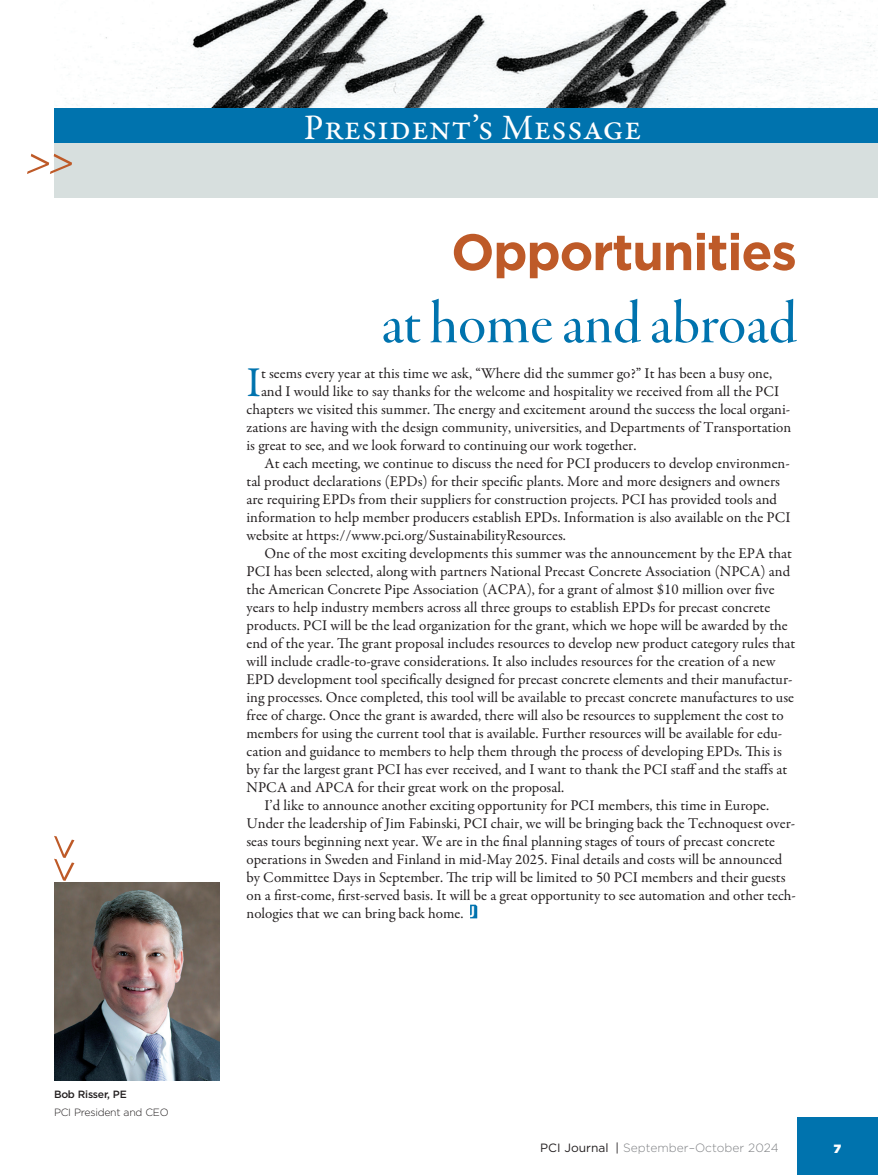
<style>
.page{position:relative;width:878px;height:1175px;background:#fff}
.page>*{position:absolute;margin:0;border:0;box-sizing:border-box;transform-origin:0 0}
.Blue_head{font:63px "Garamond Premr Pro Med Disp";color:#0073ae}
.Blue_head-2{font:700 51px "Gotham";letter-spacing:-.025em;color:#be5a28}
.Body_First_drop{font:42.75px "Garamond Premr Pro";color:#0073ae}
.t1{font:36px "Garamond Premr Pro";letter-spacing:.005em;color:#fff}
.Bug{font:700 condensed 16.05px "Myriad Pro";color:#fff}
.Body{font:15px/18px "Garamond Premr Pro";color:#231f20}
.Body_First_drop-2{font:15px "Garamond Premr Pro";color:#231f20}
.t2{font:300 12px "Gotham";color:#808285}
.t3{font:900 12px "Gotham";color:#fff}
.t4{font:300 10.5px "Gotham";letter-spacing:-.025em;color:#231f20}
.t5{font:500 10.5px "Gotham";letter-spacing:-.025em;color:#231f20}
.s1{font-weight:400;color:#231f20}
</style>
<div class="page">
<svg style="left:54px;top:836px;width:20px;height:45px"></svg>
<div style="left:796px;top:1117px;width:82px;height:57px;background:#0073ae"></div>
<img style="left:54px;top:882px;width:165px;height:198px">
<img style="left:64px;top:0;width:814px;height:108px">
<div style="left:54px;top:109px;width:824px;height:88px;background:#d7dfde"></div>
<svg style="left:27px;top:154px;width:45px;height:20px"></svg>
<div style="left:54px;top:108px;width:824px;height:34px;background:#0073ae"></div>
<svg style="left:470px;top:904px;width:7px;height:14px"></svg>
<p class="t5" style="left:54px;top:1087px;width:74px">Bob Risser, PE</p>
<p class="t4" style="left:54px;top:1106px;width:116px">PCI President and CEO</p>
<h3 class="t1" style="left:304px;top:106px;width:339px">President’s Message</h3>
<p class="Blue_head-2" style="left:451px;top:218px;width:347px">Opportunities</p>
<p class="Blue_head" style="left:382px;top:289px;width:416px">at home and abroad</p>
<p class="Body_First_drop" style="left:246px;top:357px;width:16px">I</p>
<p class="Body_First_drop-2" style="left:261px;top:364px;width:512px">t seems every year at this time we ask, “Where did the summer go?” It has been a busy one,</p>
<p class="Body_First_drop-2" style="left:261px;top:382px;width:519px">and I would like to say thanks for the welcome and hospitality we received from all the PCI</p>
<p class="Body_First_drop-2" style="left:246px;top:400px;width:545px">chapters we visited this summer. The energy and excitement around the success the local organi-</p>
<p class="Body_First_drop-2" style="left:246px;top:418px;width:546px">zations are having with the design community, universities, and Departments of Transportation</p>
<p class="Body_First_drop-2" style="left:246px;top:436px;width:391px">is great to see, and we look forward to continuing our work together.</p>
<p class="Body" style="left:246px;top:455px;width:545px;text-indent:18px">At each meeting, we continue to discuss the need for PCI producers to develop environmen&shy;tal product declarations (EPDs) for their specific plants. More and more designers and owners are requiring EPDs from their suppliers for construction projects. PCI has provided tools and information to help member producers establish EPDs. Information is also available on the PCI website at https://www.pci.org/SustainabilityResources.</p>
<p class="Body" style="left:246px;top:545px;width:550px;text-indent:18px">One of the most exciting developments this summer was the announcement by the EPA that PCI has been selected, along with partners National Precast Concrete Association (NPCA) and the American Concrete Pipe Association (ACPA), for a grant of almost $10 million over five years to help industry members across all three groups to establish EPDs for precast concrete products. PCI will be the lead organization for the grant, which we hope will be awarded by the end of the year. The grant proposal includes resources to develop new product category rules that will include cradle-to-grave considerations. It also includes resources for the creation of a new EPD development tool specifically designed for precast concrete elements and their manufactur&shy;ing processes. Once completed, this tool will be available to precast concrete manufactures to use free of charge. Once the grant is awarded, there will also be resources to supplement the cost to members for using the current tool that is available. Further resources will be available for edu&shy;cation and guidance to members to help them through the process of developing EPDs. This is by far the largest grant PCI has ever received, and I want to thank the PCI staff and the staffs at NPCA and APCA for their great work on the proposal.</p>
<p class="Body" style="left:246px;top:797px;width:551px;text-indent:18px">I’d like to announce another exciting opportunity for PCI members, this time in Europe.<br>Under the leadership of Jim Fabinski, PCI chair, we will be bringing back the Technoquest over&shy;seas tours beginning next year. We are in the final planning stages of tours of precast concrete operations in Sweden and Finland in mid-May 2025. Final details and costs will be announced by Committee Days in September. The trip will be limited to 50 PCI members and their guests on a first-come, first-served basis. It will be a great opportunity to see automation and other tech&shy;nologies that we can bring back home.</p>
<p class="Bug" style="left:470px;top:901px;width:6px">J</p>
<p class="t2" style="left:540px;top:1140px;width:240px"><span class="s1">PCI Journal</span> <span class="s1">|</span> September–October 2024</p>
<p class="t3" style="left:833px;top:1139px;width:9px">7</p>
</div>
